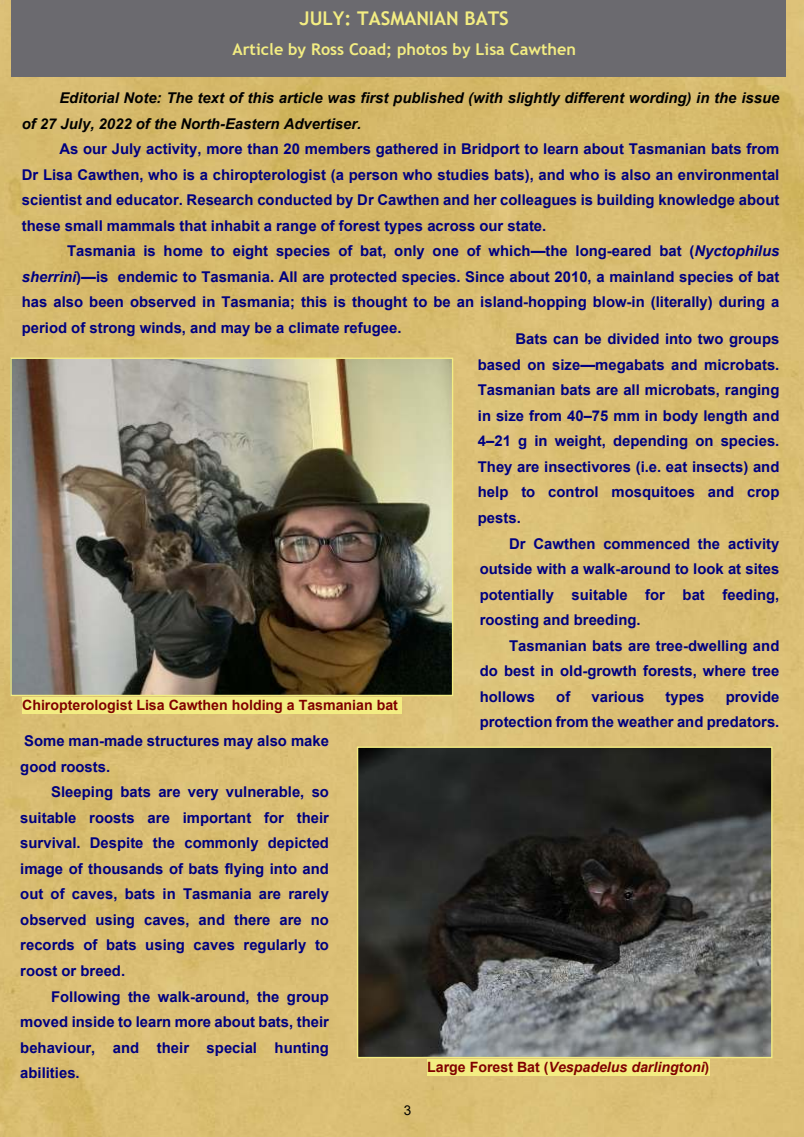
<style>
.page{position:relative;width:804px;height:1137px;background:#fff}
.page>*{position:absolute;margin:0;border:0;box-sizing:border-box;transform-origin:0 0}
.t1{font:700 18.9px "Trebuchet MS";color:#f3ed82}
.t2{font:700 16.2px "Trebuchet MS";color:#f3ed82}
.t3{font:700 14.85px/25.5px "Arial";color:#000080;text-align:justify}
.t4{font:italic 700 14.85px/25.5px "Arial";color:#000}
.t5{font:700 14.1px "Arial";color:#800000}
.t6{font:italic 700 14.1px "Arial";color:#800000}
.t7{font:13.5px "Arial";color:#000}
.s1{font-style:italic}
.s2{font-style:normal}
</style>
<div class="page">
<img style="left:0;top:0;width:804px;height:1137px">
<div style="left:11px;top:0;width:774px;height:77px;background:#6b6a6f"></div>
<div style="left:22px;top:697px;width:376px;height:16px;background:#f3ed82"></div>
<hr style="left:398px;top:697px;width:4px;height:16px;background:#f3ed82">
<img style="left:12px;top:359px;width:439px;height:335px">
<div style="left:10px;top:357px;width:443px;height:339px;border:1px solid #f3ed82"></div>
<img style="left:359px;top:748px;width:411px;height:308px">
<div style="left:357px;top:746px;width:415px;height:312px;border:1px solid #f3ed82"></div>
<div style="left:427px;top:1059px;width:121px;height:16px;background:#f3ed82"></div>
<div style="left:548px;top:1059px;width:156px;height:16px;background:#f3ed82"></div>
<div style="left:704px;top:1059px;width:5px;height:16px;background:#f3ed82"></div>
<p class="t1" style="left:299px;top:11px;width:211px">JULY: TASMANIAN BATS</p>
<p class="t2" style="left:232px;top:43px;width:345px">Article by Ross Coad; photos by Lisa Cawthen</p>
<p class="t4" style="left:22px;top:86px;width:759px;text-indent:38px">Editorial Note: The text of this article was first published (with slightly different wording) in the issue of 27 July, 2022 of the North-Eastern Advertiser.</p>
<p class="t3" style="left:22px;top:137px;width:759px;text-indent:38px">As our July activity, more than 20 members gathered in Bridport to learn about Tasmanian bats from Dr Lisa Cawthen, who is a chiropterologist (a person who studies bats), and who is also an environmental scientist and educator. Research conducted by Dr Cawthen and her colleagues is building knowledge about these small mammals that inhabit a range of forest types across our state.</p>
<p class="t3" style="left:22px;top:240px;width:759px;text-indent:45px">Tasmania is home to eight species of bat, only one of which—the long-eared bat (<span class="s1">Nyctophilus sherrini</span>)—is endemic to Tasmania. All are protected species. Since about 2010, a mainland species of bat has also been observed in Tasmania; this is thought to be an island-hopping blow-in (literally) during a period of strong winds, and may be a climate refugee.</p>
<p class="t3" style="left:478px;top:327px;width:303px;text-indent:38px">Bats can be divided into two groups based on size—megabats and microbats.<br>Tasmanian bats are all microbats, ranging in size from 40–75 mm in body length and 4–21 g in weight, depending on species.<br>They are insectivores (i.e. eat insects) and help to control mosquitoes and crop pests.</p>
<p class="t3" style="left:480px;top:532px;width:301px;text-indent:29px">Dr Cawthen commenced the activity outside with a walk-around to look at sites potentially suitable for bat feeding, roosting and breeding.</p>
<p class="t3" style="left:480px;top:634px;width:301px;text-indent:29px">Tasmanian bats are tree-dwelling and do best in old-growth forests, where tree hollows</p>
<p class="t3" style="left:556px;top:685px;width:16px">of</p>
<p class="t3" style="left:591px;top:685px;width:54px">various</p>
<p class="t3" style="left:665px;top:685px;width:40px">types</p>
<p class="t3" style="left:480px;top:685px;width:301px;text-align:right">provide<br>protection from the weather and predators.</p>
<p class="t5" style="left:22px;top:700px;width:377px">Chiropterologist Lisa Cawthen holding a Tasmanian bat</p>
<p class="t3" style="left:20px;top:729px;width:310px">Some man-made structures may also make good roosts.</p>
<p class="t3" style="left:20px;top:780px;width:310px;text-indent:31px">Sleeping bats are very vulnerable, so suitable roosts are important for their survival. Despite the commonly depicted image of thousands of bats flying into and out of caves, bats in Tasmania are rarely observed using caves, and there are no records of bats using caves regularly to roost or breed.</p>
<p class="t3" style="left:20px;top:985px;width:310px;text-indent:31px">Following the walk-around, the group moved inside to learn more about bats, their behaviour, and their special hunting abilities.</p>
<p class="t6" style="left:427px;top:1062px;width:284px"><span class="s2">Large Forest Bat (</span>Vespadelus darlingtoni<span class="s2">)</span></p>
<p class="t7" style="left:404px;top:1104px;width:9px">3</p>
</div>
